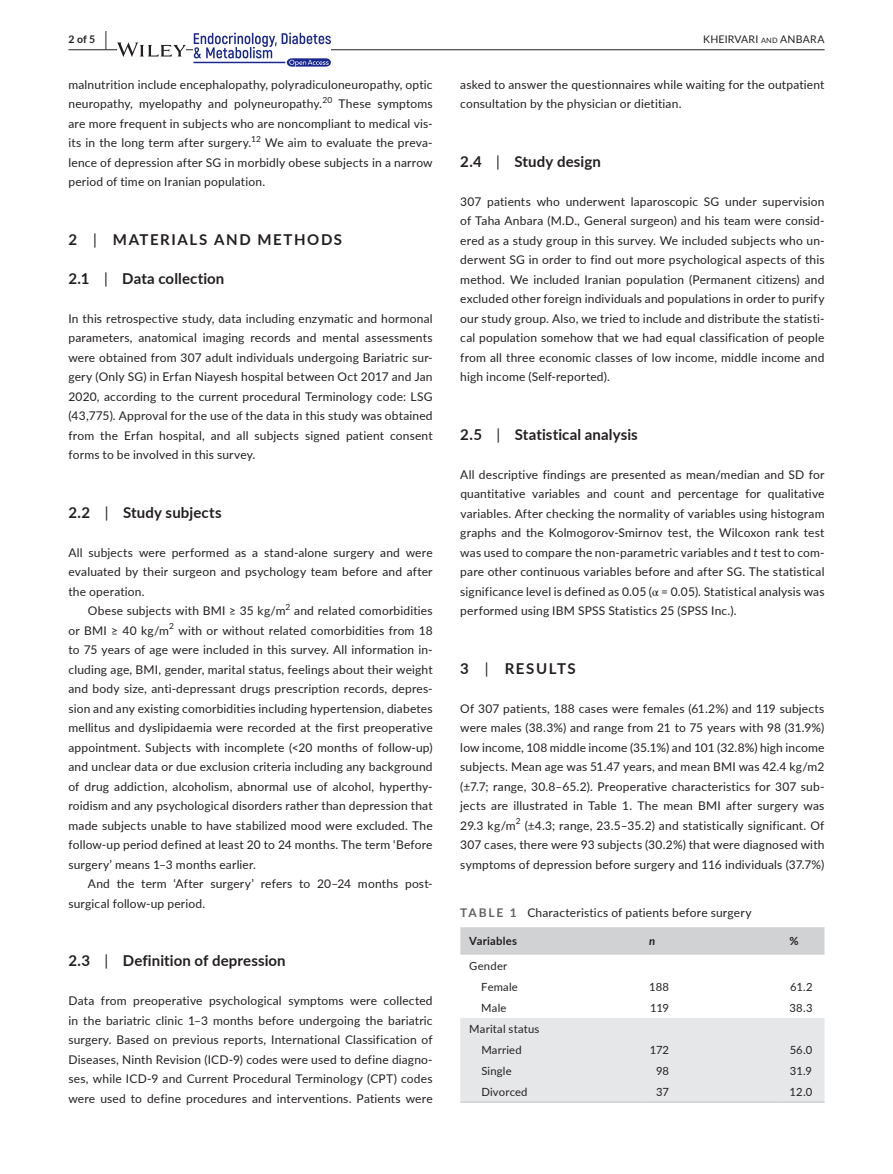
<style>
.page{position:relative;width:893px;height:1174px;background:#fff}
.page>*{position:absolute;margin:0;border:0;box-sizing:border-box;transform-origin:0 0}
.t1{font:700 15px "Lato";letter-spacing:.01em;color:#231f20}
.t2{font:700 15px "Lato";letter-spacing:.11em;color:#231f20}
.t3{font:700 15px "Lato";letter-spacing:.105em;color:#231f20}
.t4{font:12px/19.5px "Lato";letter-spacing:.015em;color:#231f20;text-align:justify}
.t5{font:11.25px/21px "Lato";letter-spacing:.015em;color:#231f20}
.t6{font:700 11.25px "Lato";letter-spacing:.02em;color:#231f20}
.t7{font:italic 700 11.25px "Lato";color:#231f20}
.t8{font:10.5px "Lato";letter-spacing:.02em;color:#231f20}
.t9{font:700 10.5px "Lato";color:#231f20}
.t10{font:8.4px "Lato";color:#231f20}
.s1{font-size:19.5px}
.s2{font-size:7.35px}
.s3{font-weight:400}
.s4{font-style:italic}
.s5{font-family:"STIX"}
.s6{font-weight:700;color:#636366}
</style>
<div class="page">
<hr style="left:68px;top:49px;width:756px;height:1px;background:#231f20">
<svg style="left:117px;top:42px;width:69px;height:15px"></svg>
<svg style="left:193px;top:33px;width:138px;height:34px"></svg>
<div style="left:460px;top:927px;width:364px;height:27px;background:#d1d2d4"></div>
<div style="left:460px;top:1018px;width:364px;height:83px;background:#e6e7e9"></div>
<hr style="left:460px;top:1101px;width:180px;height:1px;background:#d1d2d4">
<hr style="left:640px;top:1101px;width:140px;height:1px;background:#d1d2d4">
<hr style="left:780px;top:1101px;width:44px;height:1px;background:#d1d2d4">
<p class="t9" style="left:68px;top:31px;width:40px">2 of 5 <span class="s1">|</span></p>
<p class="t8" style="left:703px;top:31px;width:123px">KHEIRVARI <span class="s2">and</span> AN BARA</p>
<p class="t4" style="left:68px;top:74px;width:366px">malnutrition include encephalopathy, polyradiculoneuropathy, optic neuropathy, myelopathy and polyneuropathy.<sup>20</sup> These symptoms are more frequent in subjects who are noncompliant to medical vis&shy;its in the long term after surgery.<sup>12</sup> We aim to evaluate the preva&shy;lence of depression after SG in morbidly obese subjects in a narrow period of time on Iranian population.</p>
<p class="t4" style="left:460px;top:74px;width:366px">asked to answer the questionnaires while waiting for the outpatient consultation by the physician or dietitian.</p>
<p class="t1" style="left:460px;top:150px;width:142px">2.4 <span class="s3">|</span> Study design</p>
<p class="t4" style="left:460px;top:191px;width:366px">307 patients who underwent laparoscopic SG under supervision of Taha Anbara (M.D., General surgeon) and his team were consid&shy;ered as a study group in this survey. We included subjects who un&shy;derwent SG in order to find out more psychological aspects of this method. We included Iranian population (Permanent citizens) and excluded other foreign individuals and populations in order to purify our study group. Also, we tried to include and distribute the statisti&shy;cal population somehow that we had equal classification of people from all three economic classes of low income, middle income and high income (Self-reported).</p>
<p class="t2" style="left:68px;top:228px;width:275px">2 <span class="s3">|</span> MATERIALS AND METHODS</p>
<p class="t1" style="left:68px;top:267px;width:157px">2.1 <span class="s3">|</span> Data collection</p>
<p class="t4" style="left:68px;top:308px;width:366px">In this retrospective study, data including enzymatic and hormonal parameters, anatomical imaging records and mental assessments were obtained from 307 adult individuals undergoing Bariatric sur&shy;gery (Only SG) in Erfan Niayesh hospital between Oct 2017 and Jan 2020, according to the current procedural Terminology code: LSG (43,775). Approval for the use of the data in this study was obtained from the Erfan hospital, and all subjects signed patient consent forms to be involved in this survey.</p>
<p class="t1" style="left:460px;top:423px;width:179px">2.5 <span class="s3">|</span> Statistical analysis</p>
<p class="t4" style="left:460px;top:464px;width:366px">All descriptive findings are presented as mean/median and SD for quantitative variables and count and percentage for qualitative variables. After checking the normality of variables using histogram graphs and the Kolmogorov-Smirnov test, the Wilcoxon rank test was used to compare the non-parametric variables and <span class="s4">t</span> test to com&shy;pare other continuous variables before and after SG. The statistical significance level is defined as 0.05 (<span class="s5">α</span> = 0.05). Statistical analysis was performed using IBM SPSS Statistics 25 (SPSS Inc.).</p>
<p class="t1" style="left:68px;top:501px;width:155px">2.2 <span class="s3">|</span> Study subjects</p>
<p class="t4" style="left:68px;top:542px;width:366px">All subjects were performed as a stand-alone surgery and were</p>
<p class="t4" style="left:68px;top:561px;width:366px">evaluated by their surgeon and psychology team before and after</p>
<p class="t4" style="left:68px;top:581px;width:78px">the operation.</p>
<p class="t4" style="left:88px;top:600px;width:199px">Obese subjects with BMI ≥ 35 kg/m</p>
<p class="t10" style="left:286px;top:601px;width:6px">2</p>
<p class="t4" style="left:294px;top:600px;width:140px">and related comorbidities</p>
<p class="t4" style="left:68px;top:620px;width:102px">or BMI ≥ 40 kg/m</p>
<p class="t10" style="left:169px;top:620px;width:6px">2</p>
<p class="t4" style="left:68px;top:620px;width:366px;text-indent:110px">with or without related comorbidities from 18 to 75 years of age were included in this survey. All information in&shy;cluding age, BMI, gender, marital status, feelings about their weight and body size, anti-depressant drugs prescription records, depres&shy;sion and any existing comorbidities including hypertension, diabetes mellitus and dyslipidaemia were recorded at the first preoperative appointment. Subjects with incomplete (&lt;20 months of follow-up) and unclear data or due exclusion criteria including any background of drug addiction, alcoholism, abnormal use of alcohol, hyperthy&shy;roidism and any psychological disorders rather than depression that made subjects unable to have stabilized mood were excluded. The follow-up period defined at least 20 to 24 months. The term ‘Before surgery’ means 1–3 months earlier.</p>
<p class="t4" style="left:68px;top:873px;width:366px;text-indent:20px">And the term ‘After surgery’ refers to 20–24 months post&shy;surgical follow-up period.</p>
<p class="t3" style="left:460px;top:657px;width:117px">3 <span class="s3">|</span> RESULTS</p>
<p class="t4" style="left:460px;top:698px;width:366px">Of 307 patients, 188 cases were females (61.2%) and 119 subjects were males (38.3%) and range from 21 to 75 years with 98 (31.9%) low income, 108 middle income (35.1%) and 101 (32.8%) high income subjects. Mean age was 51.47 years, and mean BMI was 42.4 kg/m2 (±7.7; range, 30.8–65.2). Preoperative characteristics for 307 sub&shy;jects are illustrated in Table 1. The mean BMI after surgery was 29.3 kg/m</p>
<p class="t10" style="left:516px;top:815px;width:6px">2</p>
<p class="t4" style="left:460px;top:815px;width:366px;text-indent:64px">(±4.3; range, 23.5–35.2) and statistically significant. Of 307 cases, there were 93 subjects (30.2%) that were diagnosed with symptoms of depression before surgery and 116 individuals (37.7%)</p>
<p class="t4" style="left:460px;top:902px;width:293px"><span class="s6">TABLE 1</span> Characteristics of patients before surgery</p>
<p class="t6" style="left:469px;top:933px;width:49px">Variables</p>
<p class="t7" style="left:649px;top:933px;width:8px">n</p>
<p class="t6" style="left:789px;top:933px;width:11px">%</p>
<p class="t5" style="left:481px;top:954px;width:38px;text-indent:-12px">Gender<br>Female</p>
<p class="t1" style="left:68px;top:950px;width:219px">2.3 <span class="s3">|</span> Definition of depression</p>
<p class="t4" style="left:68px;top:990px;width:366px">Data from preoperative psychological symptoms were collected in the bariatric clinic 1–3 months before undergoing the bariatric surgery. Based on previous reports, International Classification of Diseases, Ninth Revision (ICD-9) codes were used to define diagno&shy;ses, while ICD-9 and Current Procedural Terminology (CPT) codes were used to define procedures and interventions. Patients were</p>
<p class="t5" style="left:649px;top:975px;width:21px">188</p>
<p class="t5" style="left:790px;top:975px;width:24px">61.2</p>
<p class="t5" style="left:481px;top:996px;width:27px">Male</p>
<p class="t5" style="left:650px;top:996px;width:20px">119</p>
<p class="t5" style="left:789px;top:996px;width:25px">38.3</p>
<p class="t5" style="left:469px;top:1018px;width:72px;text-align:center">Marital status<br>Married</p>
<p class="t5" style="left:650px;top:1039px;width:21px">172</p>
<p class="t5" style="left:790px;top:1039px;width:24px">56.0</p>
<p class="t5" style="left:481px;top:1060px;width:32px">Single</p>
<p class="t5" style="left:656px;top:1060px;width:15px">98</p>
<p class="t5" style="left:790px;top:1060px;width:24px">31.9</p>
<p class="t5" style="left:481px;top:1081px;width:48px">Divorced</p>
<p class="t5" style="left:656px;top:1081px;width:14px">37</p>
<p class="t5" style="left:790px;top:1081px;width:24px">12.0</p>
</div>
